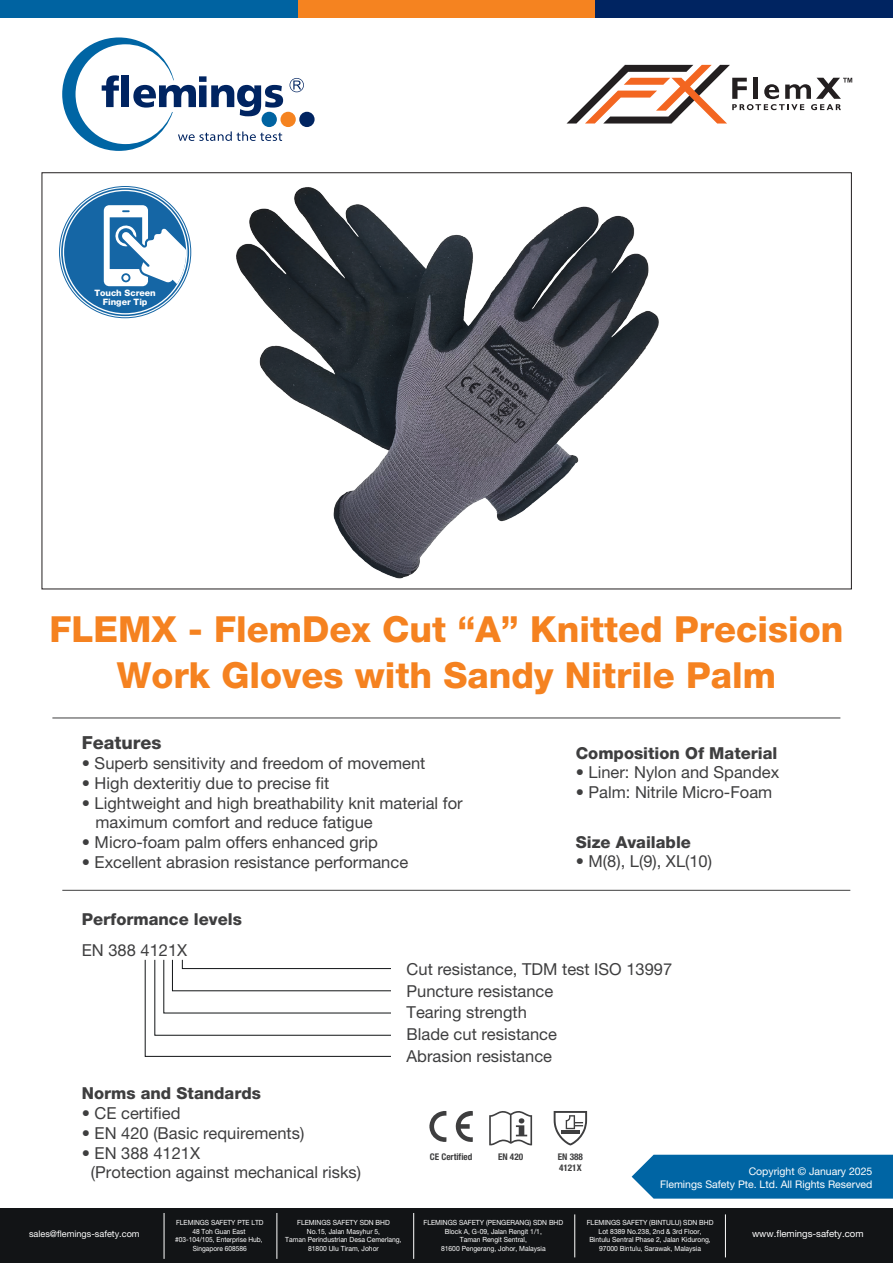
<style>
.page{position:relative;width:893px;height:1263px;background:#fff}
.page>*{position:absolute;margin:0;border:0;box-sizing:border-box;transform-origin:0 0}
.t1{font:36px/46.8px "Helvetica Neue LT 85 Hv";color:#f58220;text-align:center}
.t2{font:18px "Helvetica Neue LT 85 Hv";color:#3f3f40}
.t3{font:16.5px/21.6px "Helvetica Neue LT 55 Rm";color:#3e3e3f}
.t4{font:16.5px "Helvetica Neue LT 85 Hv";color:#3e3e3f}
.t5{font:10.5px/13.2px "Helvetica Neue LT 55 Rm";color:#fff;text-align:right}
.t6{font:9.6px "Helvetica Neue LT 55 Rm";color:#fff}
.t7{font:9.15px/10.9px "Helvetica Neue LT 77 Bd Cn";color:#3e3e3f}
.t8{font:9.15px "Helvetica Neue LT 55 Rm";color:#fff}
.t9{font:8.85px/8.9px "Helvetica Neue LT 85 Hv";color:#fff;text-align:center}
.t10{font:7.05px/8.6px "Helvetica Neue LT 55 Rm";color:#fff;text-align:center;scale:.95 1}
.t11{font:7.05px/8.6px "Helvetica Neue LT 55 Rm";color:#fff;text-align:center;scale:.93 1}
</style>
<div class="page">
<svg style="left:566px;top:65px;width:286px;height:59px"></svg>
<div style="left:280px;top:112px;width:16px;height:15px;background:#f58320;border-radius:50%"></div>
<div style="left:299px;top:112px;width:16px;height:15px;background:#002461;border-radius:50%"></div>
<svg style="left:290px;top:78px;width:14px;height:14px"></svg>
<svg style="left:62px;top:37px;width:221px;height:114px"></svg>
<div style="left:0;top:1209px;width:893px;height:54px;background:#121416"></div>
<hr style="left:52px;top:718px;width:788px;height:1px;background:#3f3f40">
<hr style="left:62px;top:890px;width:788px;height:1px;background:#3f3f40">
<hr style="left:164px;top:1213px;width:1px;height:46px;background:#fff">
<hr style="left:277px;top:1213px;width:1px;height:46px;background:#fff">
<hr style="left:413px;top:1213px;width:1px;height:46px;background:#fff">
<hr style="left:574px;top:1214px;width:1px;height:43px;background:#fff">
<hr style="left:725px;top:1214px;width:1px;height:43px;background:#fff">
<div style="left:632px;top:1155px;width:261px;height:43px;background:#0065a4"></div>
<div style="left:0;top:0;width:298px;height:18px;background:#0063a1"></div>
<div style="left:298px;top:0;width:297px;height:18px;background:#f58320"></div>
<div style="left:595px;top:0;width:298px;height:18px;background:#002461"></div>
<div style="left:64px;top:191px;width:122px;height:122px;background:#1566a5;border-radius:50%"></div>
<svg style="left:104px;top:205px;width:82px;height:81px"></svg>
<svg style="left:145px;top:959px;width:246px;height:98px"></svg>
<svg style="left:455px;top:1111px;width:18px;height:31px"></svg>
<svg style="left:429px;top:1111px;width:17px;height:31px"></svg>
<svg style="left:489px;top:1111px;width:43px;height:34px"></svg>
<svg style="left:554px;top:1111px;width:33px;height:34px"></svg>
<hr style="left:561px;top:1130px;width:19px;height:4px;background:#3e3e3f">
<img style="left:236px;top:187px;width:423px;height:392px">
<p class="t9" style="left:94px;top:289px;width:63px">Touch Screen<br>Finger Tip</p>
<h1 class="t1" style="left:49px;top:605px;width:796px">FLEMX - FlemDex Cut “A” Knitted Precision<br>Work Gloves with Sandy Nitrile Palm</h1>
<p class="t2" style="left:82px;top:732px;width:81px">Features</p>
<p class="t3" style="left:82px;top:752px;width:345px">• Superb sensitivity and freedom of movement</p>
<p class="t3" style="left:82px;top:772px;width:249px">• High dexteritiy due to precise fit</p>
<p class="t3" style="left:96px;top:792px;width:369px;line-height:19.8px;text-indent:-14px">• Lightweight and high breathability knit material for maximum comfort and reduce fatigue</p>
<p class="t3" style="left:82px;top:831px;width:298px">• Micro-foam palm offers enhanced grip</p>
<p class="t3" style="left:82px;top:851px;width:328px">• Excellent abrasion resistance performance</p>
<p class="t4" style="left:82px;top:909px;width:162px">Performance levels</p>
<p class="t3" style="left:82px;top:939px;width:107px">EN 388 4121X</p>
<p class="t4" style="left:576px;top:743px;width:203px">Composition Of Material</p>
<p class="t3" style="left:576px;top:761px;width:205px">• Liner: Nylon and Spandex</p>
<p class="t3" style="left:576px;top:781px;width:198px">• Palm: Nitrile Micro-Foam</p>
<p class="t4" style="left:576px;top:832px;width:117px">Size Available</p>
<p class="t3" style="left:576px;top:850px;width:138px">• M(8), L(9), XL(10)</p>
<p class="t4" style="left:82px;top:1083px;width:181px">Norms and Standards</p>
<p class="t3" style="left:82px;top:1102px;width:100px">• CE certified</p>
<p class="t3" style="left:82px;top:1122px;width:224px">• EN 420 (Basic requirements)</p>
<p class="t3" style="left:91px;top:1142px;width:272px;line-height:19.8px;text-indent:-9px">• EN 388 4121X<br>(Protection against mechanical risks)</p>
<p class="t3" style="left:407px;top:958px;width:267px">Cut resistance, TDM test ISO 13997<br>Puncture resistance<br>Tearing strength<br>Blade cut resistance<br>Abrasion resistance</p>
<p class="t7" style="left:430px;top:1151px;width:44px">CE Certified</p>
<p class="t7" style="left:498px;top:1151px;width:27px">EN 420</p>
<p class="t7" style="left:558px;top:1151px;width:27px">EN 388<br>4121X</p>
<p class="t5" style="left:660px;top:1164px;width:214px">Copyright © January 2025<br>Flemings Safety Pte. Ltd. All Rights Reserved</p>
<p class="t8" style="left:29px;top:1228px;width:112px">sales@flemings-safety.com</p>
<p class="t10" style="left:423px;top:1218px;width:149px">FLEMINGS SAFETY (PENGERANG) SDN BHD<br>Block A, G-09, Jalan Rengit 1/1,<br>Taman Rengit Sentral,<br>81600 Pengerang, Johor, Malaysia</p>
<p class="t6" style="left:752px;top:1228px;width:113px">www.flemings-safety.com</p>
<p class="t11" style="left:175px;top:1218px;width:97px">FLEMINGS SAFETY PTE LTD<br>48 Toh Guan East #03-104/105, Enterprise Hub,<br>Singapore 608586</p>
<p class="t10" style="left:285px;top:1218px;width:124px">FLEMINGS SAFETY SDN BHD<br>No.15, Jalan Masyhur 5,<br>Taman Perindustrian Desa Cemerlang,<br>81800 Ulu Tiram, Johor</p>
<p class="t10" style="left:587px;top:1218px;width:135px">FLEMINGS SAFETY (BINTULU) SDN BHD Lot 8389 No.238, 2nd &amp; 3rd Floor,<br>Bintulu Sentral Phase 2, Jalan Kidurong, 97000 Bintulu, Sarawak, Malaysia</p>
</div>
